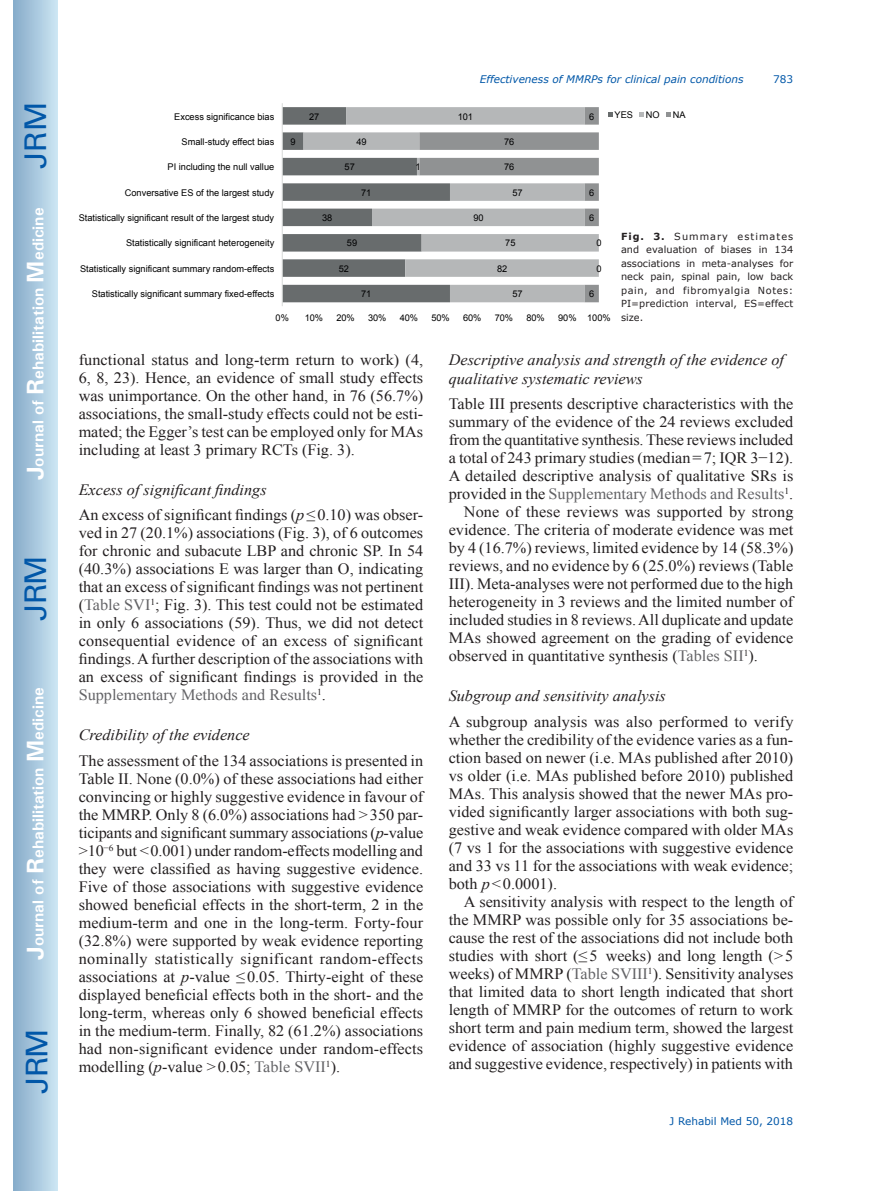
<style>
.page{position:relative;width:872px;height:1191px;background:#fff}
.page>*{position:absolute;margin:0;border:0;box-sizing:border-box;transform-origin:0 0}
.t1{font:30px "Univers";letter-spacing:-.03em;color:#0157a8}
.t2{font:15.75px/18px "Times New Roman";color:#231f20;text-align:justify}
.t3{font:italic 15.75px/18.9px "Times New Roman";color:#231f20}
.t4{font:700 15.75px "Univers";color:#fff}
.t5{font:15.75px "Times New Roman";color:#636366}
.t6{font:italic 10.5px "Verdana";color:#0157a8}
.t7{font:10.5px "Verdana";color:#0157a8}
.t8{font:9.75px/13.5px "Verdana";letter-spacing:.01em;color:#231f20;text-align:justify}
.t9{font:9.3px "Arial";color:#000001}
.s1{font-size:24px}
.s2{font-weight:700}
.s3{font-style:italic}
.s4{color:#636366}
.s5{color:#231f20}
</style>
<div class="page">
<div style="left:14px;top:0;width:43px;height:1191px;background:linear-gradient(to right,#88acca,#cbe5f2)"></div>
<svg style="left:283px;top:107px;width:316px;height:195px"></svg>
<hr style="left:282px;top:103px;width:1px;height:203px;background:#d7d9d8">
<svg style="left:608px;top:112px;width:4px;height:4px"></svg>
<svg style="left:639px;top:112px;width:5px;height:4px"></svg>
<svg style="left:666px;top:112px;width:5px;height:4px"></svg>
<h1 class="t1" style="left:18px;top:169px;width:68px;rotate:-90deg">JRM</h1>
<p class="t4" style="left:28px;top:480px;width:274px;rotate:-90deg"><span class="s1">J</span>ournal of <span class="s1">R</span>ehabilitation <span class="s1">M</span>edicine</p>
<h1 class="t1" style="left:18px;top:620px;width:67px;rotate:-90deg">JRM</h1>
<p class="t4" style="left:28px;top:959px;width:274px;rotate:-90deg"><span class="s1">J</span>ournal of <span class="s1">R</span>ehabilitation <span class="s1">M</span>edicine</p>
<h1 class="t1" style="left:19px;top:1093px;width:67px;rotate:-90deg">JRM</h1>
<p class="t6" style="left:480px;top:72px;width:265px">Effectiveness of MMRPs for clinical pain conditions</p>
<p class="t7" style="left:773px;top:72px;width:22px">783</p>
<p class="t9" style="left:174px;top:110px;width:102px">Excess significance bias</p>
<p class="t9" style="left:614px;top:109px;width:20px">YES</p>
<p class="t9" style="left:646px;top:109px;width:15px">NO</p>
<p class="t9" style="left:672px;top:109px;width:14px">NA</p>
<p class="t9" style="left:589px;top:110px;width:7px">6</p>
<p class="t9" style="left:458px;top:110px;width:17px">101</p>
<p class="t9" style="left:309px;top:110px;width:12px">27</p>
<p class="t9" style="left:182px;top:136px;width:94px">Small-study effect bias</p>
<p class="t9" style="left:290px;top:136px;width:7px">9</p>
<p class="t9" style="left:356px;top:136px;width:12px">49</p>
<p class="t9" style="left:504px;top:136px;width:12px">76</p>
<p class="t9" style="left:168px;top:161px;width:108px">PI including the null vallue</p>
<p class="t9" style="left:344px;top:161px;width:12px">57</p>
<p class="t9" style="left:415px;top:161px;width:7px">1</p>
<p class="t9" style="left:504px;top:161px;width:12px">76</p>
<p class="t9" style="left:125px;top:186px;width:151px">Conversative ES of the largest study</p>
<p class="t9" style="left:361px;top:186px;width:12px">71</p>
<p class="t9" style="left:512px;top:186px;width:12px">57</p>
<p class="t9" style="left:589px;top:186px;width:7px">6</p>
<p class="t9" style="left:79px;top:212px;width:197px">Statistically significant result of the largest study</p>
<p class="t9" style="left:322px;top:212px;width:12px">38</p>
<p class="t9" style="left:473px;top:212px;width:12px">90</p>
<p class="t9" style="left:589px;top:212px;width:7px">6</p>
<p class="t9" style="left:126px;top:237px;width:150px">Statistically significant heterogeneity</p>
<p class="t9" style="left:347px;top:237px;width:12px">59</p>
<p class="t9" style="left:505px;top:237px;width:12px">75</p>
<p class="t9" style="left:596px;top:237px;width:7px">0</p>
<p class="t9" style="left:80px;top:262px;width:196px">Statistically significant summary random-effects</p>
<p class="t9" style="left:339px;top:262px;width:12px">52</p>
<p class="t9" style="left:497px;top:262px;width:12px">82</p>
<p class="t9" style="left:596px;top:262px;width:7px">0</p>
<p class="t9" style="left:92px;top:288px;width:184px">Statistically significant summary fixed-effects</p>
<p class="t9" style="left:361px;top:288px;width:12px">71</p>
<p class="t9" style="left:512px;top:288px;width:12px">57</p>
<p class="t9" style="left:589px;top:288px;width:7px">6</p>
<p class="t9" style="left:275px;top:312px;width:15px">0%</p>
<p class="t9" style="left:305px;top:312px;width:20px">10%</p>
<p class="t9" style="left:336px;top:312px;width:20px">20%</p>
<p class="t9" style="left:368px;top:312px;width:20px">30%</p>
<p class="t9" style="left:400px;top:312px;width:20px">40%</p>
<p class="t9" style="left:431px;top:312px;width:20px">50%</p>
<p class="t9" style="left:463px;top:312px;width:20px">60%</p>
<p class="t9" style="left:495px;top:312px;width:20px">70%</p>
<p class="t9" style="left:526px;top:312px;width:20px">80%</p>
<p class="t9" style="left:558px;top:312px;width:54px">90% 100%</p>
<p class="t8" style="left:621px;top:229px;width:174px"><span class="s2">Fig. 3.</span> Summary estimates and evaluation of biases in 134 associations in meta-analyses for neck pain, spinal pain, low back pain, and fibromyalgia Notes:<br>PI=prediction interval, ES=effect size.</p>
<p class="t2" style="left:79px;top:350px;width:346px">functional status and long-term return to work) (4, 6, 8, 23). Hence, an evidence of small study effects was unimportance. On the other hand, in 76 (56.7%) associations, the small-study effects could not be esti&shy;mated; the Egger’s test can be employed only for MAs including at least 3 primary RCTs (Fig. 3).</p>
<p class="t2" style="left:79px;top:476px;width:346px;line-height:25.5px"><span class="s3">Excess of significant findings<br></span>An excess of significant findings (<span class="s3">p</span>≤0.10) was obser-</p>
<p class="t2" style="left:79px;top:524px;width:346px">ved in 27 (20.1%) associations (Fig. 3), of 6 outcomes for chronic and subacute LBP and chronic SP. In 54 (40.3%) associations E was larger than O, indicating that an excess of significant findings was not pertinent (<span class="s4">Table SVI</span><sup>1</sup>; Fig. 3). This test could not be estimated in only 6 associations (59). Thus, we did not detect consequential evidence of an excess of significant findings. A further description of the associations with an excess of significant findings is provided in the <span class="s4">Supplementary Methods and Results</span><sup>1</sup>.</p>
<p class="t3" style="left:79px;top:725px;width:173px">Credibility of the evidence</p>
<p class="t2" style="left:79px;top:751px;width:346px">The assessment of the 134 associations is presented in Table II. None (0.0%) of these associations had either convincing or highly suggestive evidence in favour of the MMRP. Only 8 (6.0%) associations had &gt;350 par&shy;ticipants and significant summary associations (<span class="s3">p</span>-value &gt;10<sup>−6</sup> but &lt;0.001) under random-effects modelling and they were classified as having suggestive evidence.<br>Five of those associations with suggestive evidence showed beneficial effects in the short-term, 2 in the medium-term and one in the long-term. Forty-four (32.8%) were supported by weak evidence reporting nominally statistically significant random-effects associations at <span class="s3">p</span>-value ≤0.05. Thirty-eight of these displayed beneficial effects both in the short- and the long-term, whereas only 6 showed beneficial effects in the medium-term. Finally, 82 (61.2%) associations had non-significant evidence under random-effects modelling (<span class="s3">p</span>-value &gt;0.05; <span class="s4">Table SVII</span><sup>1</sup>).</p>
<p class="t3" style="left:449px;top:350px;width:337px">Descriptive analysis and strength of the evidence of qualitative systematic reviews</p>
<p class="t2" style="left:449px;top:395px;width:346px">Table III presents descriptive characteristics with the</p>
<p class="t2" style="left:449px;top:413px;width:346px">summary of the evidence of the 24 reviews excluded</p>
<p class="t2" style="left:449px;top:431px;width:346px">from the quantitative synthesis. These reviews included</p>
<p class="t2" style="left:449px;top:449px;width:346px">a total of 243 primary studies (median=7; IQR 3−12).</p>
<p class="t2" style="left:449px;top:467px;width:346px">A detailed descriptive analysis of qualitative SRs is</p>
<p class="t5" style="left:449px;top:483px;width:346px"><span class="s5">provided in the</span> Supplementary Methods and Results<sup>1</sup><span class="s5">.</span></p>
<p class="t2" style="left:464px;top:503px;width:331px">None of these reviews was supported by strong</p>
<p class="t2" style="left:449px;top:521px;width:346px">evidence. The criteria of moderate evidence was met</p>
<p class="t2" style="left:449px;top:539px;width:346px">by 4 (16.7%) reviews, limited evidence by 14 (58.3%)</p>
<p class="t2" style="left:449px;top:557px;width:346px">reviews, and no evidence by 6 (25.0%) reviews (Table</p>
<p class="t2" style="left:449px;top:575px;width:346px">III). Meta-analyses were not performed due to the high</p>
<p class="t2" style="left:449px;top:593px;width:346px">heterogeneity in 3 reviews and the limited number of</p>
<p class="t2" style="left:449px;top:611px;width:346px">included studies in 8 reviews. All duplicate and update</p>
<p class="t2" style="left:449px;top:629px;width:346px">MAs showed agreement on the grading of evidence</p>
<p class="t2" style="left:449px;top:647px;width:311px">observed in quantitative synthesis (<span class="s4">Tables SII</span><sup>1</sup>).</p>
<p class="t3" style="left:449px;top:686px;width:219px">Subgroup and sensitivity analysis</p>
<p class="t2" style="left:449px;top:712px;width:346px">A subgroup analysis was also performed to verify whether the credibility of the evidence varies as a fun&shy;ction based on newer (i.e. MAs published after 2010) vs older (i.e. MAs published before 2010) published MAs. This analysis showed that the newer MAs pro&shy;vided significantly larger associations with both sug&shy;gestive and weak evidence compared with older MAs (7 vs 1 for the associations with suggestive evidence and 33 vs 11 for the associations with weak evidence; both <span class="s3">p</span>&lt;0.0001).</p>
<p class="t2" style="left:449px;top:892px;width:346px;text-indent:15px">A sensitivity analysis with respect to the length of the MMRP was possible only for 35 associations be&shy;cause the rest of the associations did not include both studies with short (≤5 weeks) and long length (&gt;5 weeks) of MMRP (<span class="s4">Table SVIII</span><sup>1</sup>). Sensitivity analyses that limited data to short length indicated that short length of MMRP for the outcomes of return to work short term and pain medium term, showed the largest evidence of association (highly suggestive evidence and suggestive evidence, respectively) in patients with</p>
<p class="t7" style="left:669px;top:1114px;width:125px">J Rehabil Med 50, 2018</p>
</div>
